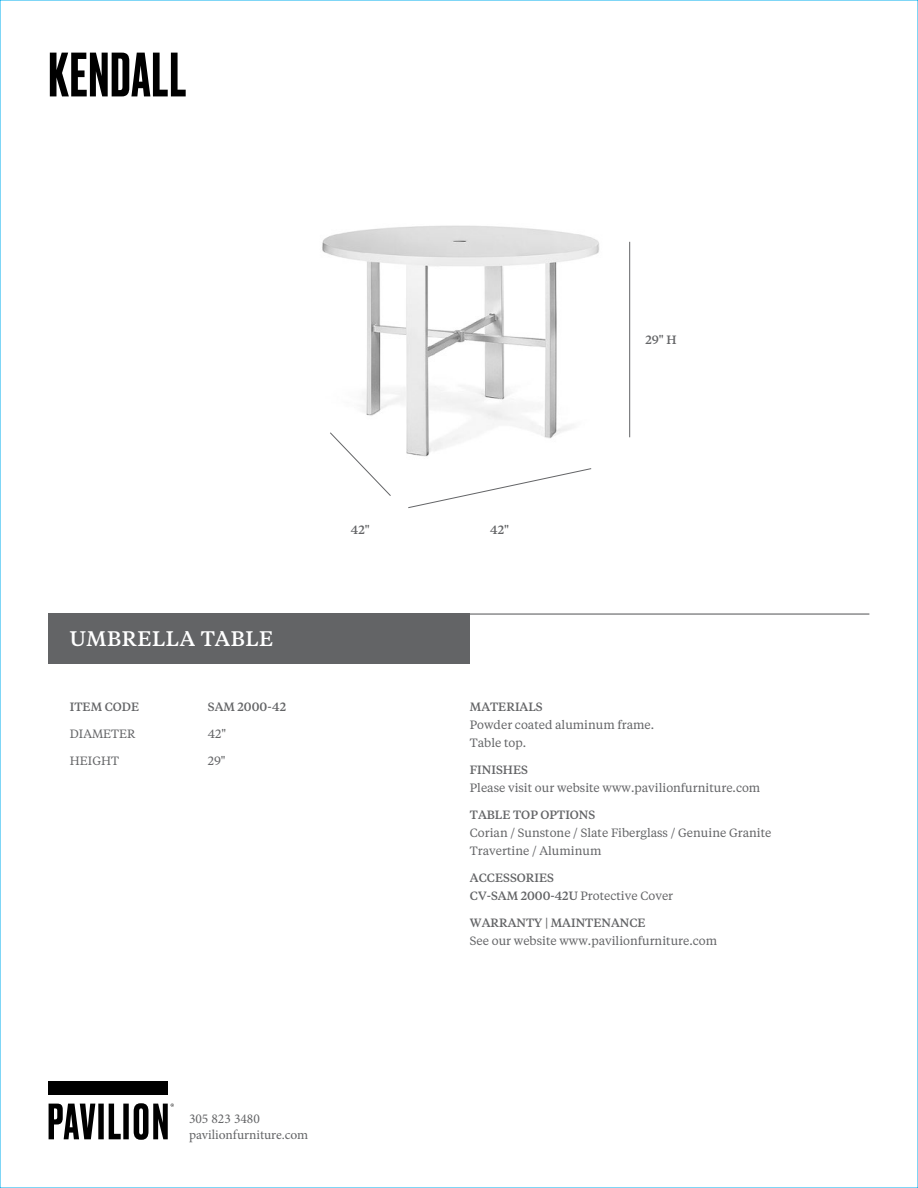
<style>
.page{position:relative;width:918px;height:1188px;background:#fff}
.page>*{position:absolute;margin:0;border:0;box-sizing:border-box;transform-origin:0 0}
.t1{font:500 58.95px "Druk";letter-spacing:.025em;color:#000}
.t2{font:500 21px "Tiempos Text";letter-spacing:.025em;color:#fff}
.t3{font:13.5px/16.2px "Minion Pro";color:#636466}
.t4{font:12px/18px "Tiempos Text";color:#636466}
.t5{font:500 12px/18px "Tiempos Text";color:#636466}
.s1{font-weight:400}
</style>
<div class="page">
<img style="left:322px;top:225px;width:277px;height:232px">
<div style="left:49px;top:613px;width:421px;height:51px;background:#636466"></div>
<div style="left:49px;top:1082px;width:119px;height:13px;background:#000"></div>
<svg style="left:49px;top:1103px;width:125px;height:37px"></svg>
<hr style="left:49px;top:613px;width:820px;height:2px;background:#636466">
<svg style="left:408px;top:468px;width:184px;height:41px"></svg>
<svg style="left:329px;top:432px;width:63px;height:64px"></svg>
<hr style="left:629px;top:242px;width:1px;height:195px;background:#636466">
<h1 class="t1" style="left:49px;top:34px;width:139px">KENDALL</h1>
<p class="t5" style="left:646px;top:331px;width:32px">29" H</p>
<h2 class="t2" style="left:70px;top:624px;width:205px">UMBRELLA TABLE</h2>
<p class="t5" style="left:70px;top:697px;width:71px">ITEM CODE</p>
<p class="t5" style="left:208px;top:697px;width:80px">SAM 2000-42</p>
<p class="t4" style="left:70px;top:724px;width:67px">DIAMETER</p>
<p class="t4" style="left:208px;top:724px;width:20px">42"</p>
<p class="t4" style="left:70px;top:751px;width:51px">HEIGHT</p>
<p class="t4" style="left:208px;top:751px;width:19px">29"</p>
<p class="t5" style="left:351px;top:520px;width:20px">42"</p>
<p class="t5" style="left:490px;top:520px;width:20px">42"</p>
<p class="t5" style="left:470px;top:697px;width:74px">MATERIALS</p>
<p class="t4" style="left:470px;top:715px;width:186px">Powder coated aluminum frame.<br>Table top.</p>
<p class="t5" style="left:470px;top:760px;width:60px">FINISHES</p>
<p class="t4" style="left:470px;top:778px;width:292px">Please visit our website www.pavilionfurniture.com</p>
<p class="t5" style="left:470px;top:805px;width:127px">TABLE TOP OPTIONS</p>
<p class="t4" style="left:470px;top:823px;width:303px">Corian / Sunstone / Slate Fiberglass / Genuine Granite<br>Travertine / Aluminum</p>
<p class="t5" style="left:470px;top:868px;width:205px">ACCESSORIES<br>CV-SAM 2000-42U <span class="s1">Protective Cover</span></p>
<p class="t5" style="left:470px;top:913px;width:177px">WARRANTY | MAINTENANCE</p>
<p class="t4" style="left:470px;top:931px;width:249px">See our website www.pavilionfurniture.com</p>
<p class="t3" style="left:189px;top:1111px;width:121px">305 823 3480 pavilionfurniture.com</p>
</div>
